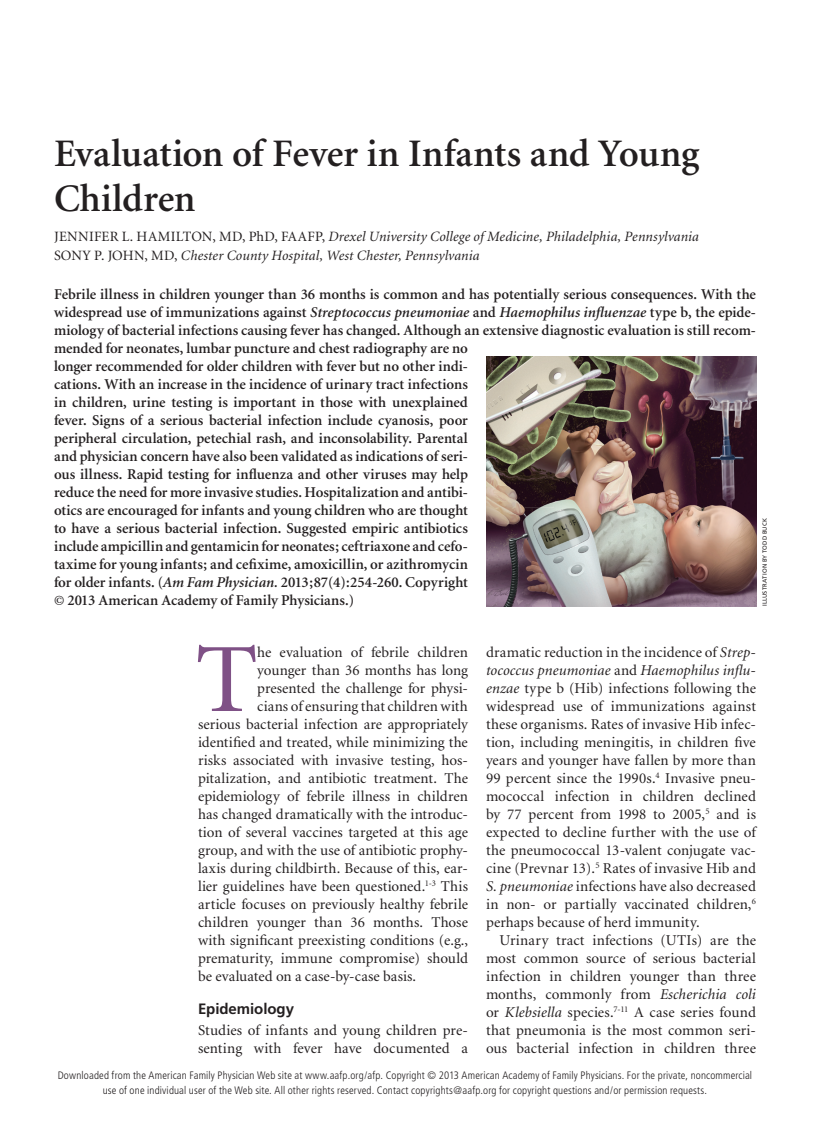
<style>
.page{position:relative;width:837px;height:1134px;background:#fff}
.page>*{position:absolute;margin:0;border:0;box-sizing:border-box;transform-origin:0 0}
.body_dropcap{font:98.1px "Minion";color:#7f5186;scale:1.05 1}
.article_title{font:600 39px/45px "Minion";letter-spacing:-.005em;color:#231f20}
.abstract{font:600 15px/18px "Minion";color:#231f20}
.body_dropcap-2{font:15px "Minion";letter-spacing:.005em;color:#231f20}
.body_noindent{font:15px/18px "Minion";letter-spacing:.005em;color:#231f20}
.body_text{font:15px/18px "Minion";letter-spacing:.01em;color:#231f20;text-align:justify}
.head1{font:700 15px "Frutiger";letter-spacing:-.005em;color:#231f20}
.byline{font:italic 14.25px "Minion";letter-spacing:.01em;color:#231f20}
.t1{font:italic 12.75px "Minion";color:#231f20}
.t2{font:italic 600 12.75px "Minion";letter-spacing:.005em;color:#231f20}
.t3{font:12.75px "Minion";letter-spacing:.03em;color:#231f20}
.t4{font:300 condensed 10.8px/15px "Frutiger";letter-spacing:.015em;color:#231f20;text-align:center}
.art_credit{font:6px "Frutiger";letter-spacing:.025em;color:#231f20}
.s1{font-style:normal}
.s2{font-style:italic}
.s3{font-family:"Frutiger";font-weight:700;font-style:normal;font-size:15px}
</style>
<div class="page">
<img style="left:486px;top:357px;width:270px;height:249px">
<p class="article_title" style="left:54px;top:132px;width:647px">Evaluation of Fever in Infants and Young<br>Children</p>
<p class="byline" style="left:54px;top:229px;width:647px"><span class="s1">JENNIFER L. HAMILTON, MD, PhD, FAAFP,</span> Drexel University College of Medicine, Philadelphia, Pennsylvania</p>
<p class="byline" style="left:54px;top:249px;width:427px"><span class="s1">SONY P. JOHN, MD,</span> Chester County Hospital, West Chester, Pennsylvania</p>
<p class="abstract" style="left:54px;top:286px;width:704px">Febrile illness in children younger than 36 months is common and has potentially serious consequences. With the widespread use of immunizations against <span class="s2">Streptococcus pneumoniae</span> and <span class="s2">Haemophilus influenzae</span> type b, the epide&shy;miology of bacterial infections causing fever has changed. Although an extensive diagnostic evaluation is still recom&shy;mended for neonates, lumbar puncture and chest radiography are no<br>longer recommended for older children with fever but no other indi-<br>cations. With an increase in the incidence of urinary tract infections<br>in children, urine testing is important in those with unexplained<br>fever. Signs of a serious bacterial infection include cyanosis, poor<br>peripheral circulation, petechial rash, and inconsolability. Parental<br>and physician concern have also been validated as indications of seri-<br>ous illness. Rapid testing for influenza and other viruses may help<br>reduce the need for more invasive studies. Hospitalization and antibi-<br>otics are encouraged for infants and young children who are thought<br>to have a serious bacterial infection. Suggested empiric antibiotics<br>include ampicillin and gentamicin for neonates; ceftriaxone and cefo-<br>taxime for young infants; and cefixime, amoxicillin, or azithromycin<br>for older infants. (<span class="s2">Am Fam Physician.</span> 2013;87(4):254-260. Copyright<br>© 2013 American Academy of Family Physicians.)</p>
<p class="art_credit" style="left:761px;top:606px;width:89px;rotate:-90deg">ILLUSTRATION BY TODD BUCK</p>
<p class="body_dropcap" style="left:195px;top:631px;width:61px">T</p>
<p class="body_dropcap-2" style="left:257px;top:645px;width:212px">he evaluation of febrile children</p>
<p class="body_dropcap-2" style="left:257px;top:663px;width:212px">younger than 36 months has long</p>
<p class="body_dropcap-2" style="left:257px;top:681px;width:212px">presented the challenge for physi-</p>
<p class="body_dropcap-2" style="left:257px;top:699px;width:212px">cians of ensuring that children with</p>
<p class="body_dropcap-2" style="left:198px;top:717px;width:271px">serious bacterial infection are appropriately</p>
<p class="body_dropcap-2" style="left:198px;top:735px;width:271px">identified and treated, while minimizing the</p>
<p class="body_dropcap-2" style="left:198px;top:753px;width:272px">risks associated with invasive testing, hos-</p>
<p class="body_dropcap-2" style="left:198px;top:771px;width:271px">pitalization, and antibiotic treatment. The</p>
<p class="body_dropcap-2" style="left:198px;top:789px;width:271px">epidemiology of febrile illness in children</p>
<p class="body_dropcap-2" style="left:198px;top:807px;width:272px">has changed dramatically with the introduc-</p>
<p class="body_dropcap-2" style="left:198px;top:825px;width:271px">tion of several vaccines targeted at this age</p>
<p class="body_dropcap-2" style="left:198px;top:843px;width:272px">group, and with the use of antibiotic prophy-</p>
<p class="body_dropcap-2" style="left:198px;top:861px;width:272px">laxis during childbirth. Because of this, ear-</p>
<p class="body_dropcap-2" style="left:198px;top:879px;width:271px">lier guidelines have been questioned.<sup>1-3</sup> This</p>
<p class="body_dropcap-2" style="left:198px;top:897px;width:271px">article focuses on previously healthy febrile</p>
<p class="body_dropcap-2" style="left:198px;top:915px;width:272px">children younger than 36 months. Those</p>
<p class="body_dropcap-2" style="left:198px;top:933px;width:271px">with significant preexisting conditions (e.g.,</p>
<p class="body_dropcap-2" style="left:198px;top:951px;width:272px">prematurity, immune compromise) should</p>
<p class="body_dropcap-2" style="left:198px;top:969px;width:220px">be evaluated on a case-by-case basis.</p>
<p class="head1" style="left:198px;top:1000px;width:98px">Epidemiology</p>
<p class="body_noindent" style="left:198px;top:1022px;width:272px">Studies of infants and young children pre&shy;senting with fever have documented a</p>
<p class="body_noindent" style="left:486px;top:644px;width:272px;text-align:justify">dramatic reduction in the incidence of <span class="s2">Strep&shy;tococcus pneumoniae</span> and <span class="s2">Haemophilus influ&shy;enzae</span> type b (Hib) infections following the widespread use of immunizations against these organisms. Rates of invasive Hib infec&shy;tion, including meningitis, in children five years and younger have fallen by more than 99 percent since the 1990s.<sup>4</sup> Invasive pneu&shy;mococcal infection in children declined by 77 percent from 1998 to 2005,<sup>5</sup> and is expected to decline further with the use of the pneumococcal 13-valent conjugate vac&shy;cine (Prevnar 13).<sup>5</sup> Rates of invasive Hib and <span class="s2">S. pneumoniae</span> infections have also decreased in non- or partially vaccinated children,<sup>6 </sup>perhaps because of herd immunity.</p>
<p class="body_text" style="left:486px;top:932px;width:272px;text-indent:14px">Urinary tract infections (UTIs) are the most common source of serious bacterial infection in children younger than three months, commonly from <span class="s2">Escherichia coli </span>or <span class="s2">Klebsiella</span> species.<sup>7-11</sup> A case series found that pneumonia is the most common seri&shy;ous bacterial infection in children three</p>
<p class="t4" style="left:58px;top:1067px;width:696px">Downloaded from the American Family Physician Web site at www.aafp.org/afp. Copyright © 2013 American Academy of Family Physicians. For the private, noncommercial use of one individual user of the Web site. All other rights reserved. Contact copyrights@aafp.org for copyright questions and/or permission requests.</p>
<p class="t2" style="left:54px;top:1080px;width:175px"><span class="s3">254</span> American Family Physician</p>
<p class="t3" style="left:357px;top:1080px;width:97px">www.aafp.org/afp</p>
<p class="t1" style="left:543px;top:1080px;width:213px">Volume 87, Number 4 ◆ February 15, 2013</p>
</div>
